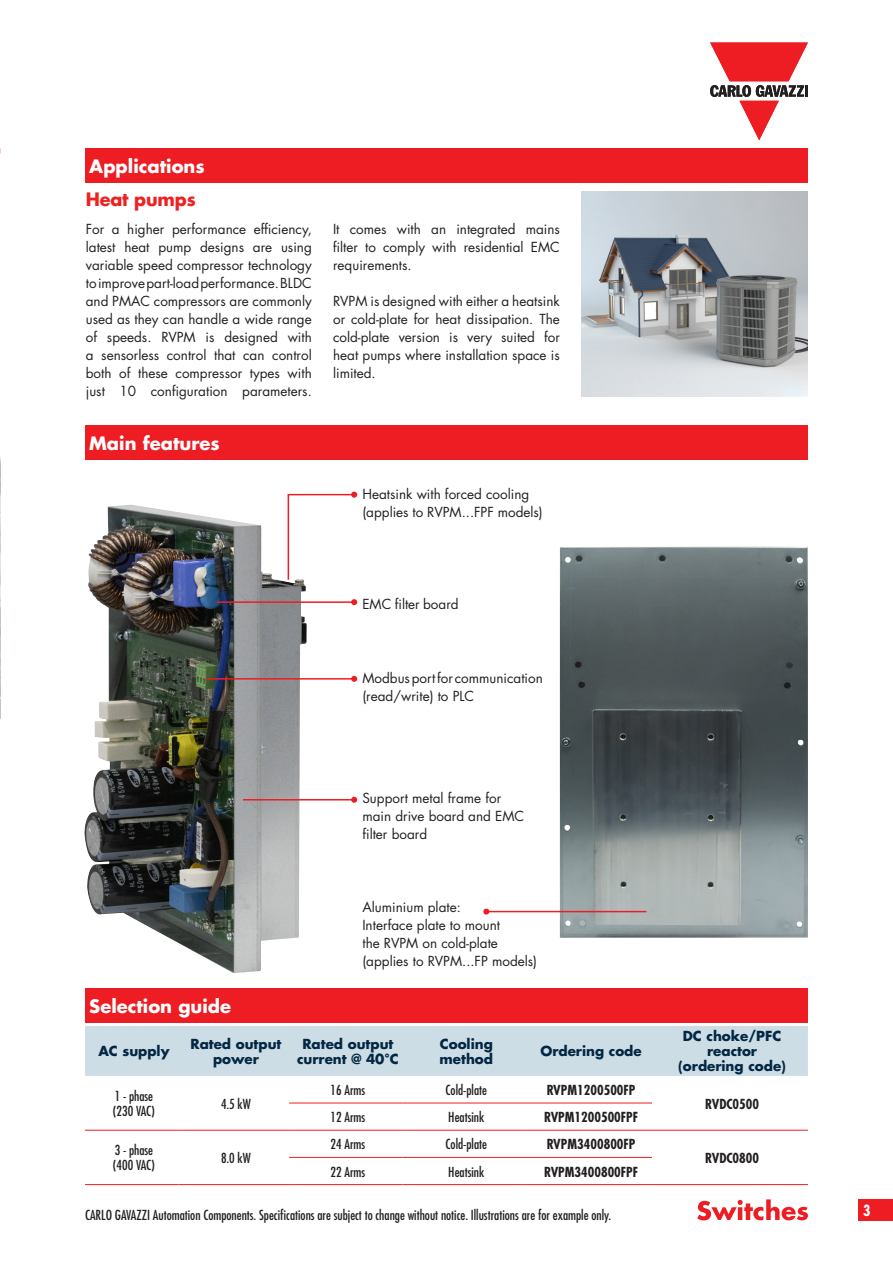
<style>
.page{position:relative;width:893px;height:1263px;background:#fff}
.page>*{position:absolute;margin:0;border:0;box-sizing:border-box;transform-origin:0 0}
.t1{font:700 18px "Futura Std";color:#fff}
.t2{font:700 18px "Futura Std";letter-spacing:-.01em;color:#ee2123}
.t3{font:700 condensed 15px "Futura Std";color:#fff}
.t4{font:13.5px/18px "Futura Std";color:#231f20}
.t5{font:condensed 13.5px/15px "Futura Std";color:#231f20}
.t6{font:700 13.5px/15px "Futura Std";color:#032742;text-align:center}
.t7{font:700 condensed 13.5px "Futura Std";color:#231f20}
</style>
<div class="page">
<svg style="left:697px;top:1199px;width:111px;height:21px"></svg>
<div style="left:859px;top:1199px;width:34px;height:21px;background:#ee1d23"></div>
<img style="left:0;top:456px;width:1px;height:263px">
<img style="left:560px;top:546px;width:248px;height:391px">
<svg style="left:710px;top:43px;width:98px;height:97px"></svg>
<div style="left:85px;top:1026px;width:723px;height:50px;background:#cddde6"></div>
<hr style="left:85px;top:1130px;width:94px;height:1px;background:#ee1d23">
<hr style="left:85px;top:1184px;width:94px;height:1px;background:#ee1d23">
<hr style="left:289px;top:1103px;width:114px;height:1px;background:#ee1d23">
<hr style="left:403px;top:1103px;width:123px;height:1px;background:#ee1d23">
<hr style="left:403px;top:1130px;width:123px;height:1px;background:#ee1d23">
<hr style="left:403px;top:1157px;width:123px;height:1px;background:#ee1d23">
<hr style="left:403px;top:1184px;width:123px;height:1px;background:#ee1d23">
<hr style="left:526px;top:1103px;width:126px;height:1px;background:#ee1d23">
<hr style="left:179px;top:1130px;width:110px;height:1px;background:#ee1d23">
<hr style="left:289px;top:1130px;width:114px;height:1px;background:#ee1d23">
<hr style="left:289px;top:1157px;width:114px;height:1px;background:#ee1d23">
<hr style="left:179px;top:1184px;width:110px;height:1px;background:#ee1d23">
<hr style="left:289px;top:1184px;width:114px;height:1px;background:#ee1d23">
<hr style="left:526px;top:1130px;width:126px;height:1px;background:#ee1d23">
<hr style="left:652px;top:1130px;width:156px;height:1px;background:#ee1d23">
<hr style="left:526px;top:1157px;width:126px;height:1px;background:#ee1d23">
<hr style="left:526px;top:1184px;width:126px;height:1px;background:#ee1d23">
<hr style="left:652px;top:1184px;width:156px;height:1px;background:#ee1d23">
<div style="left:85px;top:149px;width:723px;height:34px;background:#ee1d23"></div>
<div style="left:85px;top:989px;width:723px;height:34px;background:#ee1d23"></div>
<div style="left:85px;top:425px;width:723px;height:34px;background:#ee1d23"></div>
<img style="left:84px;top:505px;width:223px;height:468px">
<hr style="left:217px;top:601px;width:137px;height:2px;background:#ee1d23">
<svg style="left:351px;top:599px;width:6px;height:6px"></svg>
<hr style="left:206px;top:678px;width:148px;height:2px;background:#ee1d23">
<svg style="left:351px;top:676px;width:6px;height:6px"></svg>
<hr style="left:243px;top:799px;width:111px;height:1px;background:#ee1d23">
<svg style="left:351px;top:797px;width:6px;height:6px"></svg>
<hr style="left:486px;top:911px;width:160px;height:1px;background:#ee1d23">
<svg style="left:483px;top:908px;width:6px;height:6px"></svg>
<hr style="left:288px;top:494px;width:66px;height:1px;background:#ee1d23">
<svg style="left:351px;top:492px;width:6px;height:6px"></svg>
<hr style="left:288px;top:495px;width:1px;height:85px;background:#ee1d23">
<img style="left:581px;top:191px;width:227px;height:206px">
<h1 class="t1" style="left:89px;top:155px;width:117px">Applications</h1>
<h1 class="t2" style="left:86px;top:187px;width:111px">Heat pumps</h1>
<p class="t4" style="left:86px;top:220px;width:228px;text-align:justify">For a higher performance efficiency, latest heat pump designs are using variable speed compressor technology to improve part-load performance. BLDC and PMAC compressors are commonly used as they can handle a wide range of speeds. RVPM is designed with a sensorless control that can control both of these compressor types with just 10 configuration parameters.</p>
<p class="t4" style="left:333px;top:220px;width:228px;text-align:justify">It comes with an integrated mains filter to comply with residential EMC requirements.</p>
<p class="t4" style="left:333px;top:292px;width:228px;text-align:justify">RVPM is designed with either a heatsink or cold-plate for heat dissipation. The cold-plate version is very suited for heat pumps where installation space is limited.</p>
<h1 class="t1" style="left:89px;top:431px;width:132px">Main features</h1>
<h1 class="t1" style="left:89px;top:994px;width:143px">Selection guide</h1>
<p class="t4" style="left:362px;top:485px;width:182px">Heatsink with forced cooling (applies to RVPM...FPF models)</p>
<p class="t4" style="left:362px;top:595px;width:98px">EMC filter board</p>
<p class="t4" style="left:362px;top:669px;width:182px">Modbus port for communication (read/write) to PLC</p>
<p class="t4" style="left:362px;top:789px;width:163px">Support metal frame for main drive board and EMC filter board</p>
<p class="t4" style="left:362px;top:898px;width:176px">Aluminium plate:<br>Interface plate to mount<br>the RVPM on cold-plate (applies to RVPM...FP models)</p>
<p class="t6" style="left:98px;top:1044px;width:73px">AC supply</p>
<p class="t6" style="left:190px;top:1036px;width:92px">Rated output power</p>
<p class="t6" style="left:297px;top:1036px;width:103px">Rated output current @ 40°C</p>
<p class="t6" style="left:440px;top:1036px;width:55px;text-align:left">Cooling method</p>
<p class="t6" style="left:540px;top:1044px;width:103px">Ordering code</p>
<p class="t5" style="left:113px;top:1088px;width:44px">1 - phase (230 VAC)</p>
<p class="t5" style="left:221px;top:1096px;width:31px">4.5 kW</p>
<p class="t5" style="left:113px;top:1143px;width:44px">3 - phase (400 VAC)</p>
<p class="t5" style="left:221px;top:1150px;width:31px">8.0 kW</p>
<p class="t5" style="left:331px;top:1082px;width:36px">16 Arms</p>
<p class="t5" style="left:446px;top:1082px;width:43px">Cold-plate</p>
<p class="t7" style="left:547px;top:1081px;width:90px">RVPM1200500FP</p>
<p class="t5" style="left:331px;top:1109px;width:36px">12 Arms</p>
<p class="t5" style="left:448px;top:1109px;width:38px">Heatsink</p>
<p class="t7" style="left:544px;top:1109px;width:96px">RVPM1200500FPF</p>
<p class="t5" style="left:331px;top:1137px;width:36px">24 Arms</p>
<p class="t5" style="left:446px;top:1137px;width:43px">Cold-plate</p>
<p class="t7" style="left:547px;top:1136px;width:90px">RVPM3400800FP</p>
<p class="t5" style="left:331px;top:1164px;width:36px">22 Arms</p>
<p class="t5" style="left:448px;top:1164px;width:38px">Heatsink</p>
<p class="t7" style="left:544px;top:1163px;width:96px">RVPM3400800FPF</p>
<p class="t6" style="left:678px;top:1029px;width:109px">DC choke/PFC reactor (ordering code)</p>
<p class="t7" style="left:705px;top:1095px;width:55px">RVDC0500</p>
<p class="t7" style="left:705px;top:1149px;width:55px">RVDC0800</p>
<p class="t5" style="left:85px;top:1208px;width:528px">CARLO GAVAZZI Automation Components. Specifications are subject to change without notice. Illustrations are for example only.</p>
<p class="t3" style="left:863px;top:1201px;width:9px">3</p>
</div>
